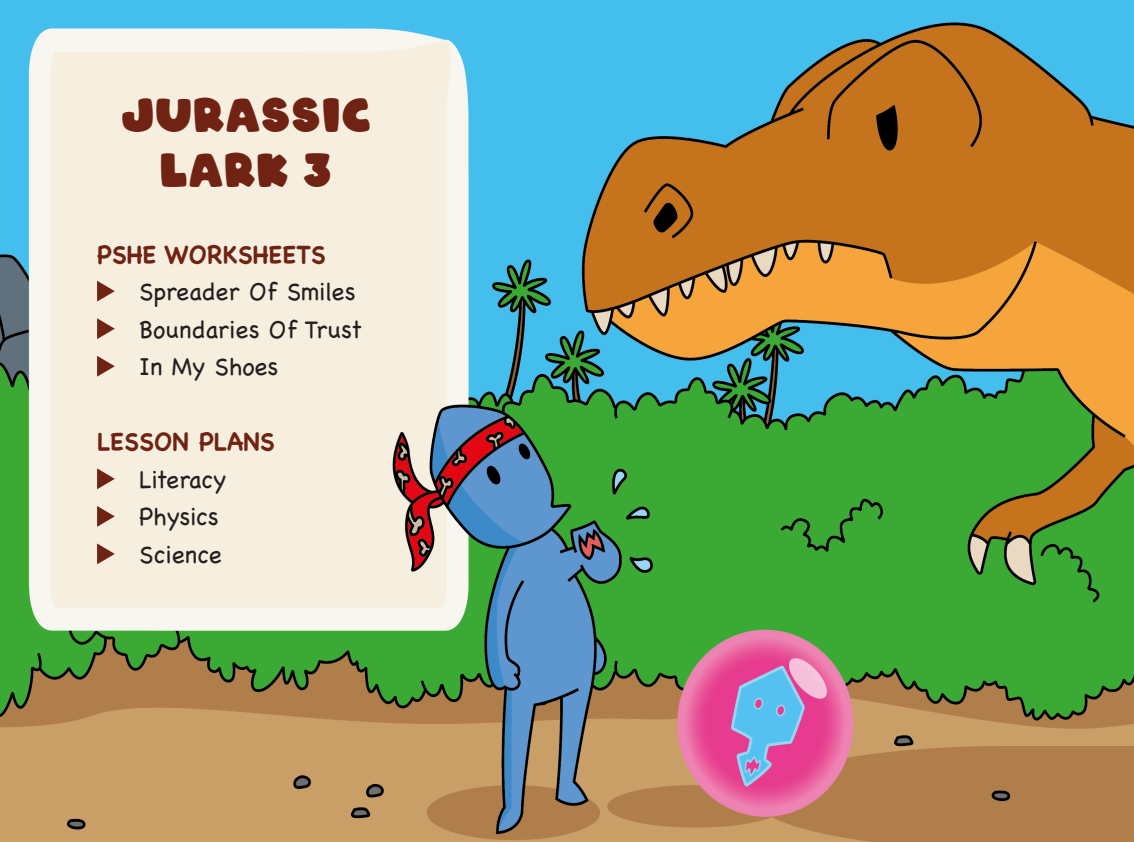
<style>
.page{position:relative;width:1134px;height:842px;background:#fff}
.page>*{position:absolute;margin:0;border:0;box-sizing:border-box;transform-origin:0 0}
.t1{font:45px/55.7px "ARCO";letter-spacing:.04em;color:#702313;text-align:center}
.t2{font:300 25px/37.5px "Chalkboard SE";color:#231f20}
.t3{font:700 25px "Chalkboard SE";color:#702313}
</style>
<div class="page">
<img style="left:0;top:0;width:1134px;height:842px">
<svg style="left:97px;top:281px;width:18px;height:21px"></svg>
<svg style="left:97px;top:318px;width:18px;height:21px"></svg>
<svg style="left:97px;top:356px;width:18px;height:21px"></svg>
<svg style="left:97px;top:468px;width:18px;height:21px"></svg>
<svg style="left:97px;top:506px;width:18px;height:21px"></svg>
<svg style="left:97px;top:543px;width:18px;height:21px"></svg>
<h1 class="t1" style="left:123px;top:89px;width:250px">JURASSIC<br>LARK 3</h1>
<p class="t3" style="left:97px;top:234px;width:230px">PSHE WORKSHEETS</p>
<p class="t2" style="left:139px;top:271px;width:224px">Spreader Of Smiles<br>Boundaries Of Trust<br>In My Shoes</p>
<p class="t3" style="left:97px;top:422px;width:179px">LESSON PLANS</p>
<p class="t2" style="left:139px;top:458px;width:89px">Literacy<br>Physics<br>Science</p>
</div>
